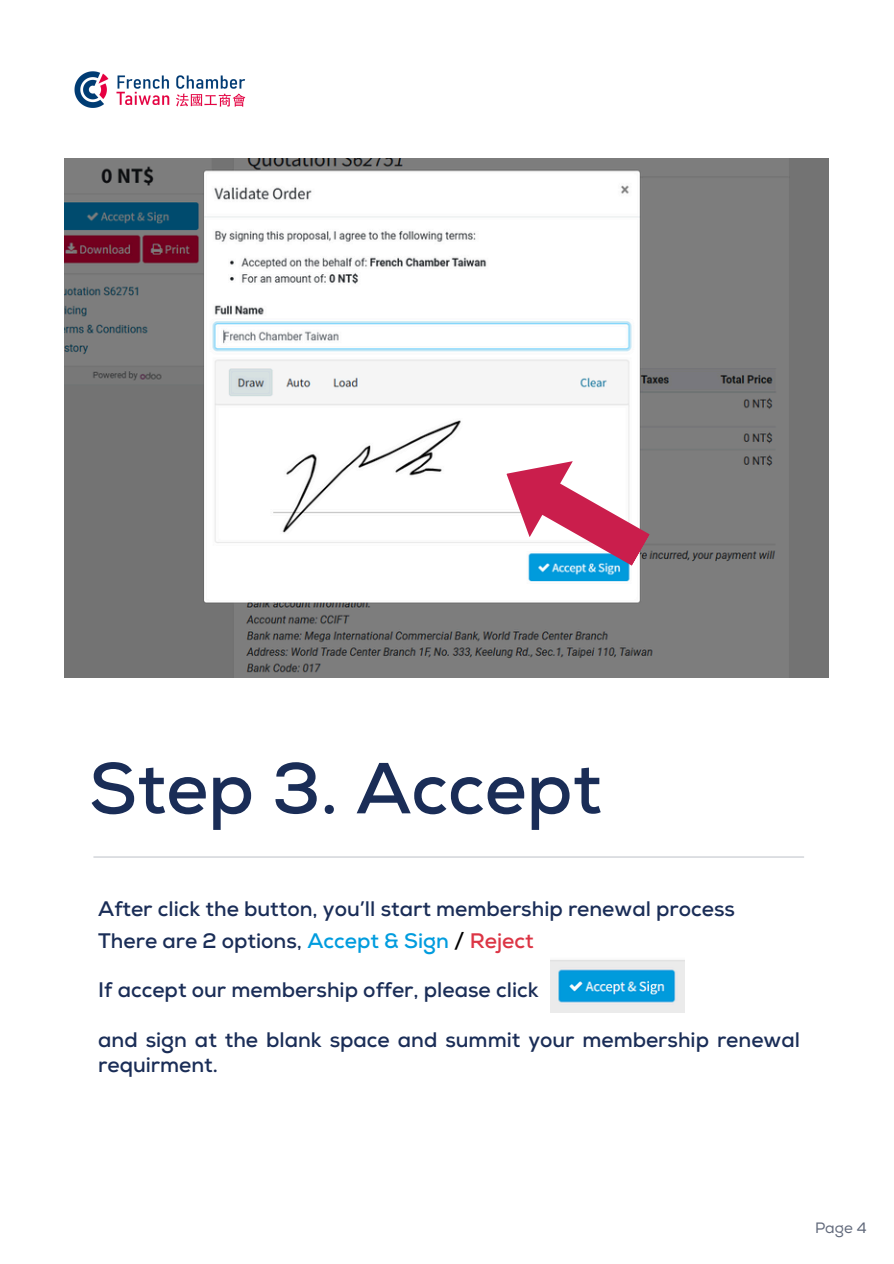
<style>
.page{position:relative;width:894px;height:1264px;background:#fff}
.page>*{position:absolute;margin:0;border:0;box-sizing:border-box;transform-origin:0 0}
.t1{font:700 72px "Nexa";color:#1a2d57}
.t2{font:700 21px/31.5px "Nexa";color:#1a2d57}
.t3{font:15px "Nexa";color:#61697b}
.s1{color:#009cde}
.s2{color:#000}
.s3{color:#dc3545}
</style>
<div class="page">
<hr style="left:94px;top:856px;width:709px;height:1px;background:#6c7382">
<img style="left:74px;top:71px;width:172px;height:37px">
<img style="left:64px;top:159px;width:764px;height:518px">
<svg style="left:506px;top:461px;width:143px;height:104px"></svg>
<img style="left:550px;top:960px;width:134px;height:52px">
<p class="t1" style="left:89px;top:745px;width:513px">Step 3. Accept</p>
<p class="t2" style="left:98px;top:893px;width:638px">After click the button, you’ll start membership renewal process<br>There are 2 options, <span class="s1">Accept &amp; Sign</span> <span class="s2">/</span> <span class="s3">Reject</span></p>
<p class="t2" style="left:98px;top:974px;width:442px">If accept our membership offer, please click</p>
<h1 class="t2" style="left:98px;top:1027px;width:703px;line-height:24.8px">and sign at the blank space and summit your membership renewal requirment.</h1>
<h2 class="t3" style="left:814px;top:1218px;width:53px">Page 4</h2>
</div>
